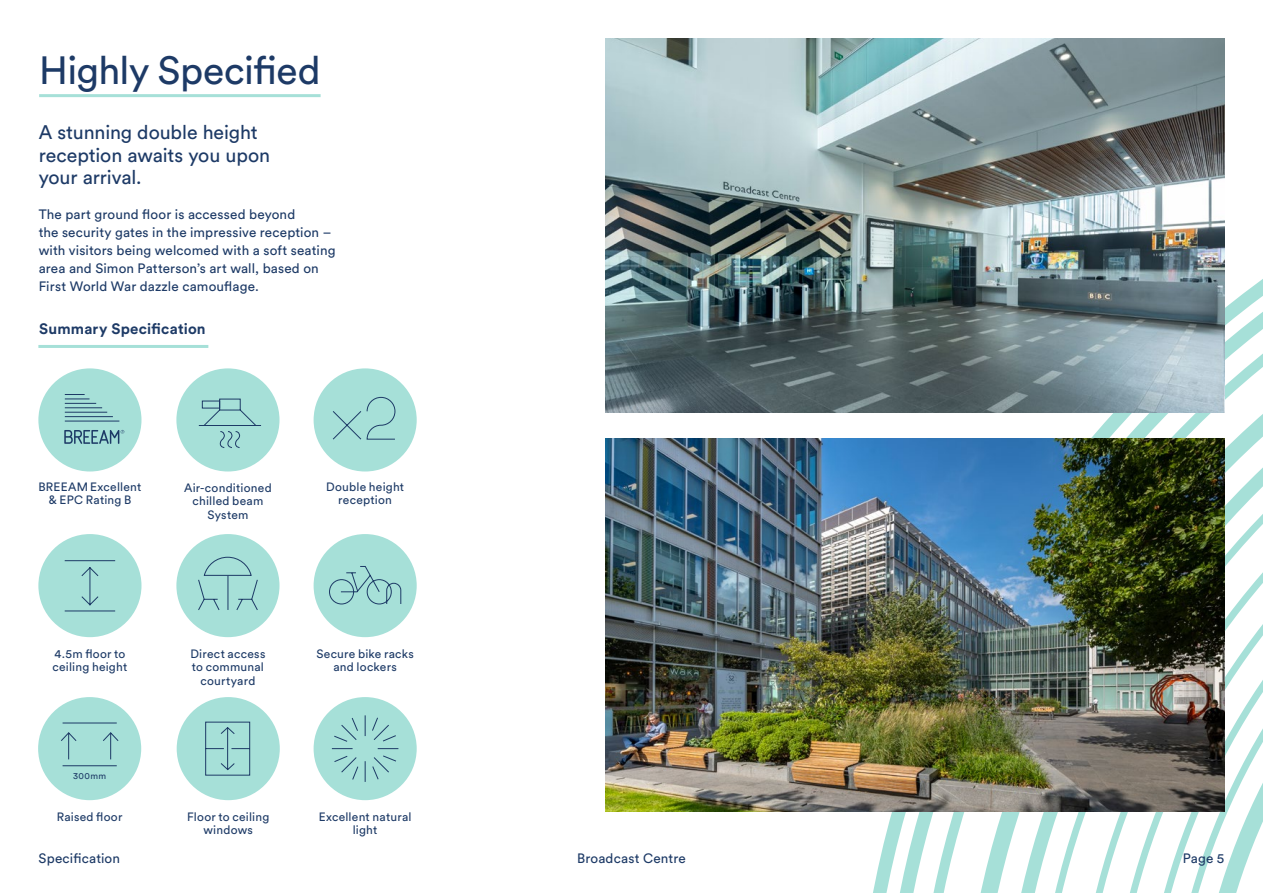
<style>
.page{position:relative;width:1263px;height:893px;background:#fff}
.page>*{position:absolute;margin:0;border:0;box-sizing:border-box;transform-origin:0 0}
.t1{font:39px "Circular Std";letter-spacing:-.015em;color:#1d3a66}
.t2{font:19.5px/22.5px "Circular Std";letter-spacing:-.005em;color:#1d3a66}
.t3{font:700 15px "Circular Std";letter-spacing:.015em;color:#1d3a66}
.t4{font:13.5px/18px "Circular Std";letter-spacing:.01em;color:#1d3a66}
.t5{font:12px/13.5px "Circular Std";letter-spacing:.02em;color:#1d3a66;text-align:center}
.t6{font:9px "Circular Std";letter-spacing:.04em;color:#1d3a66}
</style>
<div class="page">
<svg style="left:915px;top:149px;width:310px;height:744px"></svg>
<svg style="left:961px;top:195px;width:264px;height:698px"></svg>
<svg style="left:1000px;top:235px;width:225px;height:658px"></svg>
<svg style="left:1033px;top:268px;width:230px;height:625px"></svg>
<svg style="left:1073px;top:307px;width:190px;height:586px"></svg>
<svg style="left:1106px;top:340px;width:157px;height:553px"></svg>
<svg style="left:1139px;top:373px;width:124px;height:520px"></svg>
<svg style="left:1165px;top:400px;width:98px;height:493px"></svg>
<svg style="left:1192px;top:426px;width:71px;height:467px"></svg>
<div style="left:177px;top:697px;width:103px;height:103px;background:#a6e0d8;border-radius:50%"></div>
<svg style="left:205px;top:721px;width:45px;height:55px"></svg>
<img style="left:606px;top:39px;width:618px;height:373px">
<img style="left:606px;top:438px;width:618px;height:374px">
<div style="left:314px;top:697px;width:103px;height:103px;background:#a6e0d8;border-radius:50%"></div>
<div style="left:38px;top:534px;width:103px;height:103px;background:#a6e0d8;border-radius:50%"></div>
<svg style="left:64px;top:560px;width:51px;height:52px"></svg>
<div style="left:314px;top:534px;width:103px;height:103px;background:#a6e0d8;border-radius:50%"></div>
<svg style="left:329px;top:566px;width:73px;height:39px"></svg>
<div style="left:314px;top:368px;width:103px;height:103px;background:#a6e0d8;border-radius:50%"></div>
<svg style="left:333px;top:397px;width:63px;height:43px"></svg>
<div style="left:176px;top:534px;width:103px;height:103px;background:#a6e0d8;border-radius:50%"></div>
<svg style="left:198px;top:556px;width:60px;height:54px"></svg>
<div style="left:38px;top:697px;width:103px;height:103px;background:#a6e0d8;border-radius:50%"></div>
<svg style="left:61px;top:722px;width:58px;height:44px"></svg>
<div style="left:38px;top:368px;width:103px;height:103px;background:#a6e0d8;border-radius:50%"></div>
<svg style="left:65px;top:394px;width:25px;height:6px"></svg>
<hr style="left:65px;top:403px;width:31px;height:1px;background:#1d3a66">
<hr style="left:65px;top:407px;width:37px;height:1px;background:#1d3a66">
<hr style="left:65px;top:416px;width:48px;height:1px;background:#1d3a66">
<hr style="left:65px;top:412px;width:42px;height:1px;background:#1d3a66">
<hr style="left:65px;top:421px;width:54px;height:1px;background:#1d3a66">
<svg style="left:64px;top:430px;width:60px;height:14px"></svg>
<div style="left:176px;top:368px;width:103px;height:103px;background:#a6e0d8;border-radius:50%"></div>
<svg style="left:198px;top:398px;width:64px;height:50px"></svg>
<hr style="left:39px;top:94px;width:282px;height:3px;background:#a6e0d8">
<hr style="left:38px;top:345px;width:170px;height:3px;background:#a6e0d8">
<svg style="left:331px;top:715px;width:68px;height:67px"></svg>
<h1 class="t1" style="left:39px;top:46px;width:283px">Highly Specified</h1>
<h2 class="t2" style="left:39px;top:121px;width:233px">A stunning double height reception awaits you upon your arrival.</h2>
<p class="t4" style="left:39px;top:205px;width:298px">The part ground floor is accessed beyond<br>the security gates in the impressive reception – with visitors being welcomed with a soft seating area and Simon Patterson’s art wall, based on First World War dazzle camouflage.</p>
<p class="t3" style="left:39px;top:319px;width:168px">Summary Specification</p>
<p class="t5" style="left:38px;top:480px;width:105px">BREEAM Excellent &amp; EPC Rating B</p>
<p class="t5" style="left:184px;top:481px;width:89px">Air-conditioned chilled beam<br>System</p>
<p class="t5" style="left:326px;top:480px;width:80px">Double height reception</p>
<p class="t5" style="left:53px;top:646px;width:76px;text-align:left">4.5m floor to ceiling height</p>
<p class="t6" style="left:73px;top:771px;width:34px">300mm</p>
<p class="t5" style="left:57px;top:809px;width:67px">Raised floor</p>
<p class="t4" style="left:39px;top:849px;width:83px">Specification</p>
<p class="t5" style="left:190px;top:646px;width:77px">Direct access to communal courtyard</p>
<p class="t5" style="left:316px;top:646px;width:99px">Secure bike racks and lockers</p>
<p class="t5" style="left:187px;top:809px;width:84px">Floor to ceiling windows</p>
<p class="t5" style="left:319px;top:809px;width:94px">Excellent natural light</p>
<p class="t4" style="left:577px;top:849px;width:110px">Broadcast Centre</p>
<p class="t4" style="left:1183px;top:849px;width:43px">Page 5</p>
</div>
